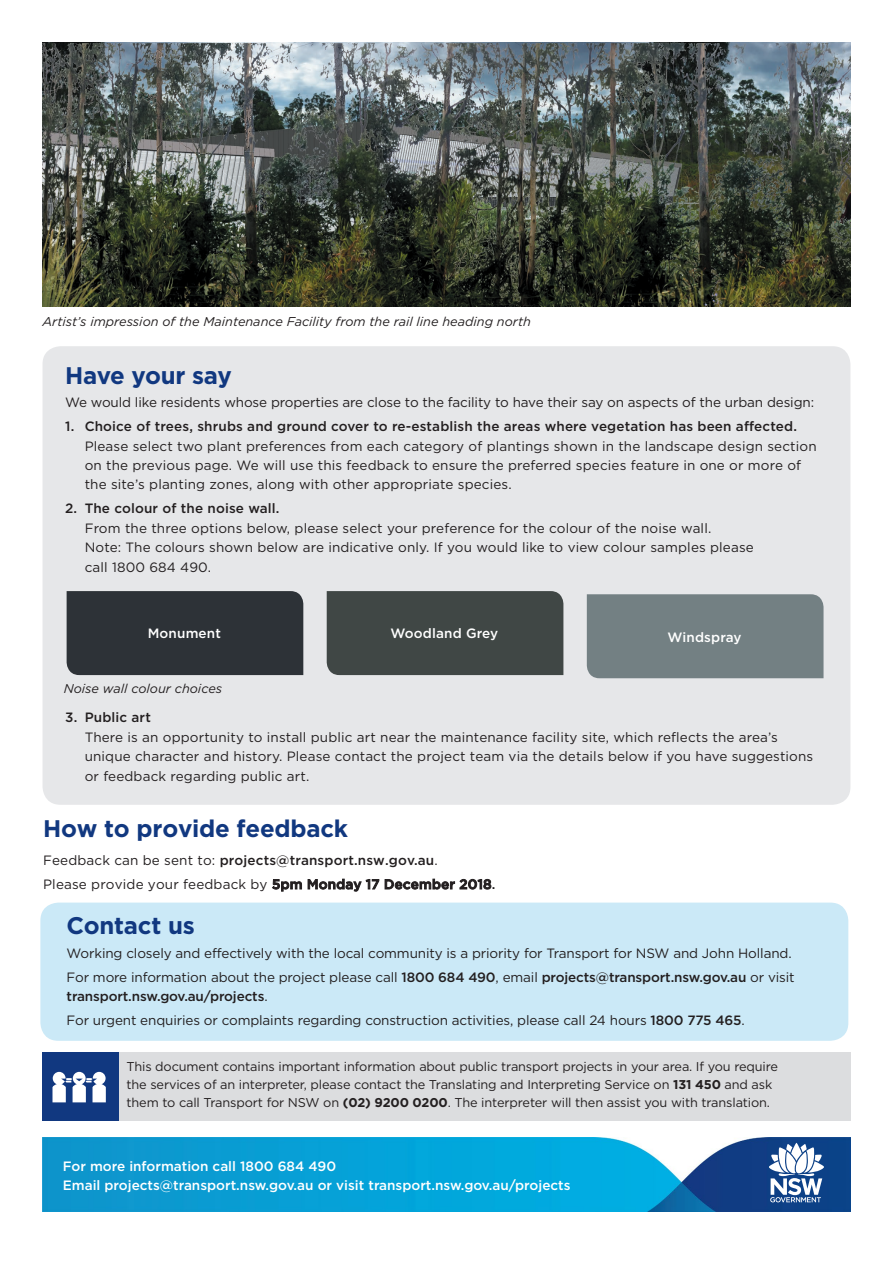
<style>
.page{position:relative;width:893px;height:1263px;background:#fff}
.page>*{position:absolute;margin:0;border:0;box-sizing:border-box;transform-origin:0 0}
.t1{font:700 24px "Gotham";letter-spacing:-.01em;color:#113880}
.t2{font:13.5px/19.5px "Gotham";letter-spacing:.01em;color:#231f20}
.t3{font:13.5px/23.7px "Gotham";letter-spacing:-.01em;color:#231f20}
.t4{font:500 13.5px/19.5px "Gotham";color:#fff}
.t5{font:500 13.5px/23.7px "Gotham";letter-spacing:.01em;color:#231f20}
.t6{font:12.75px/18px "Gotham";letter-spacing:-.01em;color:#231f20}
.t7{font:italic 12.75px "Gotham";color:#231f20}
.s1{font-weight:500}
.s2{font-weight:400}
.s3{font-weight:700}
</style>
<div class="page">
<div style="left:118px;top:1052px;width:732px;height:69px;background:#dcdddf"></div>
<div style="left:40px;top:902px;width:808px;height:139px;background:#cbe9f7;border-radius:18px"></div>
<div style="left:43px;top:346px;width:807px;height:459px;background:#e6e7e9;border-radius:18px"></div>
<img style="left:43px;top:43px;width:807px;height:264px">
<div style="left:67px;top:591px;width:236px;height:84px;background:#2d3237"></div>
<div style="left:327px;top:591px;width:236px;height:84px;background:#404745"></div>
<div style="left:587px;top:594px;width:236px;height:84px;background:#738083"></div>
<div style="left:43px;top:1052px;width:76px;height:69px;background:#113880"></div>
<svg style="left:52px;top:1072px;width:54px;height:30px"></svg>
<img style="left:43px;top:1138px;width:807px;height:74px">
<svg style="left:769px;top:1143px;width:55px;height:59px"></svg>
<p class="t7" style="left:43px;top:313px;width:490px">Artist’s impression of the Maintenance Facility from the rail line heading north</p>
<p class="t1" style="left:65px;top:360px;width:168px">Have your say</p>
<p class="t3" style="left:65px;top:390px;width:750px">We would like residents whose properties are close to the facility to have their say on aspects of the urban design:</p>
<p class="t2" style="left:85px;top:416px;width:733px;text-indent:-19px"><span class="s1">1. Choice of trees, shrubs and ground cover to re-establish the areas where vegetation has been affected.<br></span>Please select two plant preferences from each category of plantings shown in the landscape design section on the previous page. We will use this feedback to ensure the preferred species feature in one or more of the site’s planting zones, along with other appropriate species.</p>
<p class="t2" style="left:85px;top:499px;width:671px;text-indent:-19px"><span class="s1">2. The colour of the noise wall.<br></span>From the three options below, please select your preference for the colour of the noise wall.<br>Note: The colours shown below are indicative only. If you would like to view colour samples please call 1800 684 490.</p>
<p class="t4" style="left:148px;top:624px;width:75px">Monument</p>
<p class="t4" style="left:391px;top:624px;width:109px">Woodland Grey</p>
<p class="t4" style="left:668px;top:627px;width:75px">Windspray</p>
<p class="t7" style="left:64px;top:680px;width:160px">Noise wall colour choices</p>
<p class="t2" style="left:85px;top:707px;width:730px;text-indent:-19px"><span class="s1">3. Public art<br></span>There is an opportunity to install public art near the maintenance facility site, which reflects the area’s unique character and history. Please contact the project team via the details below if you have suggestions or feedback regarding public art.</p>
<p class="t1" style="left:43px;top:814px;width:306px">How to provide feedback</p>
<p class="t5" style="left:43px;top:848px;width:454px"><span class="s2">Feedback can be sent to:</span> projects@transport.nsw.gov.au<span class="s2">.<br>Please provide your feedback by</span> 5pm Monday 17 December 2018.</p>
<p class="t1" style="left:67px;top:911px;width:130px">Contact us</p>
<p class="t3" style="left:67px;top:941px;width:730px">Working closely and effectively with the local community is a priority for Transport for NSW and John Holland.<br>For more information about the project please call <span class="s1">1800 684 490</span>, email <span class="s1">projects@transport.nsw.gov.au</span> or visit</p>
<p class="t3" style="left:67px;top:984px;width:680px"><span class="s1">transport.nsw.gov.au/projects</span>.<br>For urgent enquiries or complaints regarding construction activities, please call 24 hours <span class="s1">1800 775 465</span>.</p>
<p class="t6" style="left:126px;top:1057px;width:653px">This document contains important information about public transport projects in your area. If you require the services of an interpreter, please contact the Translating and Interpreting Service on <span class="s3">131 450</span> and ask them to call Transport for NSW on <span class="s3">(02) 9200 0200</span>. The interpreter will then assist you with translation.</p>
<p class="t4" style="left:63px;top:1156px;width:509px">For more information call 1800 684 490<br>Email projects@transport.nsw.gov.au or visit transport.nsw.gov.au/projects</p>
</div>
